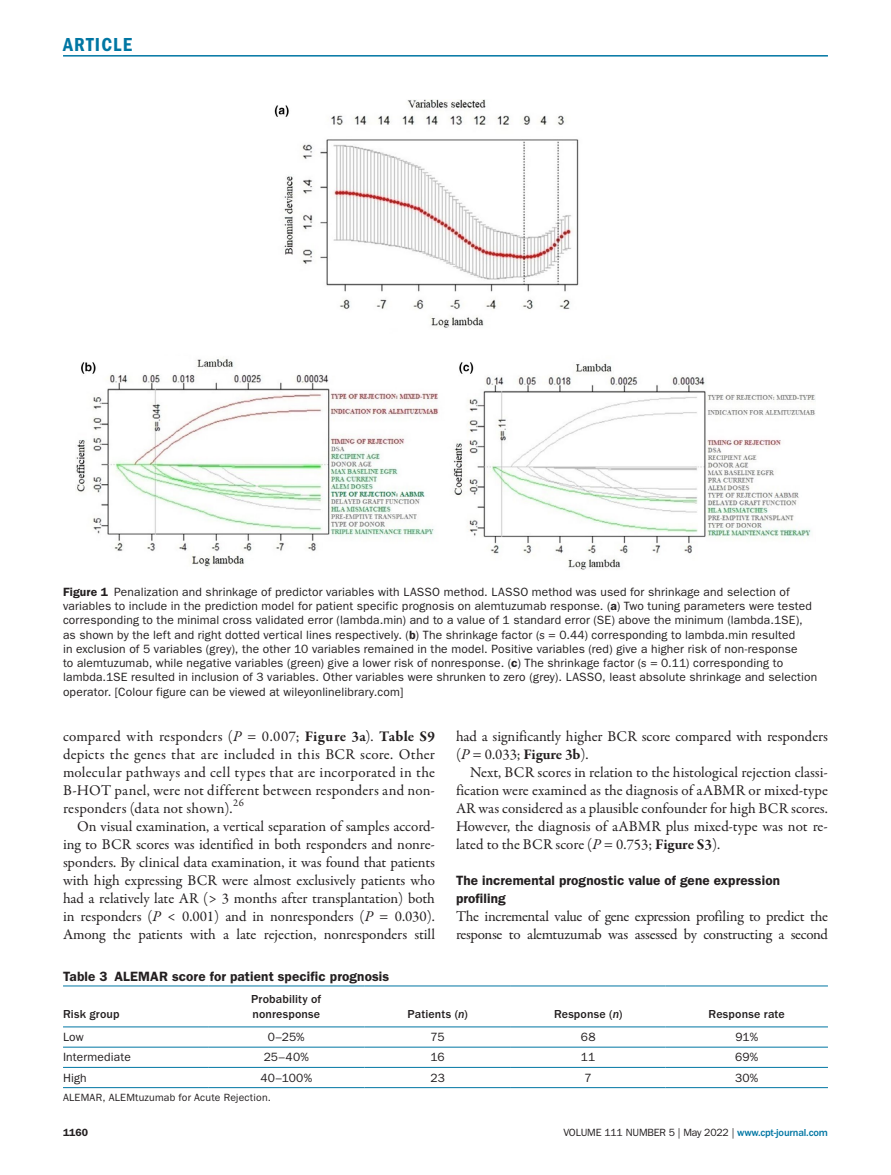
<style>
.page{position:relative;width:891px;height:1175px;background:#fff}
.page>*{position:absolute;margin:0;border:0;box-sizing:border-box;transform-origin:0 0}
.t1{font:19.5px "ITC Franklin Gothic Std Dm Cd";letter-spacing:.06em;color:#0076a3}
.t2{font:15px/18px "Garamond Premr Pro";letter-spacing:-.005em;color:#231f20;text-align:justify}
.t3{font:600 13.5px/18px "ITC Franklin Gothic Std";letter-spacing:.01em;color:#231f20}
.t4{font:12px/14.2px "ITC Franklin Gothic Std";letter-spacing:.015em;color:#231f20}
.t5{font:500 12px/14.2px "ITC Franklin Gothic Std";letter-spacing:.015em;color:#231f20}
.t6{font:10.5px "ITC Franklin Gothic Std";letter-spacing:-.015em;color:#231f20}
.t7{font:10.5px "ITC Franklin Gothic Std";letter-spacing:.015em;color:#231f20}
.t8{font:600 10.5px "ITC Franklin Gothic Std";color:#231f20}
.t9{font:10.5px "Garamond Premr Pro";color:#231f20}
.s1{font-weight:600}
.s2{font-style:italic}
.s3{font-weight:700}
.s4{font-family:"ITC Franklin Gothic Std Med It";font-weight:400}
.s5{font-weight:500;color:#0076a3}
</style>
<div class="page">
<hr style="left:63px;top:55px;width:765px;height:2px;background:#0076a3">
<img style="left:76px;top:100px;width:739px;height:470px">
<hr style="left:63px;top:985px;width:145px;height:1px;background:#0076a3">
<hr style="left:63px;top:1026px;width:145px;height:1px;background:#0076a3">
<hr style="left:208px;top:985px;width:157px;height:1px;background:#0076a3">
<hr style="left:208px;top:1026px;width:157px;height:1px;background:#0076a3">
<hr style="left:365px;top:985px;width:146px;height:1px;background:#0076a3">
<hr style="left:365px;top:1026px;width:146px;height:1px;background:#0076a3">
<hr style="left:511px;top:985px;width:155px;height:1px;background:#0076a3">
<hr style="left:511px;top:1026px;width:155px;height:1px;background:#0076a3">
<hr style="left:666px;top:985px;width:162px;height:1px;background:#0076a3">
<hr style="left:666px;top:1026px;width:162px;height:1px;background:#0076a3">
<hr style="left:63px;top:1046px;width:145px;height:1px;background:#0076a3">
<hr style="left:208px;top:1046px;width:157px;height:1px;background:#0076a3">
<hr style="left:365px;top:1046px;width:146px;height:1px;background:#0076a3">
<hr style="left:511px;top:1046px;width:155px;height:1px;background:#0076a3">
<hr style="left:666px;top:1046px;width:162px;height:1px;background:#0076a3">
<hr style="left:63px;top:1067px;width:145px;height:1px;background:#0076a3">
<hr style="left:63px;top:1087px;width:145px;height:1px;background:#0076a3">
<hr style="left:208px;top:1067px;width:157px;height:1px;background:#0076a3">
<hr style="left:208px;top:1087px;width:157px;height:1px;background:#0076a3">
<hr style="left:365px;top:1067px;width:146px;height:1px;background:#0076a3">
<hr style="left:365px;top:1087px;width:146px;height:1px;background:#0076a3">
<hr style="left:511px;top:1067px;width:155px;height:1px;background:#0076a3">
<hr style="left:511px;top:1087px;width:155px;height:1px;background:#0076a3">
<hr style="left:666px;top:1067px;width:162px;height:1px;background:#0076a3">
<hr style="left:666px;top:1087px;width:162px;height:1px;background:#0076a3">
<h1 class="t1" style="left:63px;top:33px;width:71px">ARTICLE</h1>
<p class="t4" style="left:63px;top:585px;width:756px"><span class="s1">Figure 1</span> Penalization and shrinkage of predictor variables with LASSO method. LASSO method was used for shrinkage and selection of variables to include in the prediction model for patient specific prognosis on alemtuzumab response. (<span class="s1">a</span>) Two tuning parameters were tested corresponding to the minimal cross validated error (lambda.min) and to a value of 1 standard error (SE) above the minimum (lambda.1SE), as shown by the left and right dotted vertical lines respectively. (<span class="s1">b</span>) The shrinkage factor (<span class="s2">s</span> = 0.44) corresponding to lambda.min resulted<br>in exclusion of 5 variables (grey), the other 10 variables remained in the model. Positive variables (red) give a higher risk of non-response<br>to alemtuzumab, while negative variables (green) give a lower risk of nonresponse. (<span class="s1">c</span>) The shrinkage factor (<span class="s2">s</span> = 0.11) corresponding to lambda.1SE resulted in inclusion of 3 variables. Other variables were shrunken to zero (grey). LASSO, least absolute shrinkage and selection operator. [Colour figure can be viewed at wileyonlinelibrary.com]</p>
<p class="t2" style="left:63px;top:727px;width:373px">compared with responders (<span class="s2">P</span> = 0.007; <span class="s3">Figure 3a</span>). <span class="s3">Table S9 </span>depicts the genes that are included in this BCR score. Other molecular pathways and cell types that are incorporated in the B-HOT panel, were not different between responders and non&shy;responders (data not shown).</p>
<p class="t9" style="left:233px;top:796px;width:12px">26</p>
<p class="t2" style="left:63px;top:817px;width:374px;text-indent:14px">On visual examination, a vertical separation of samples accord&shy;ing to BCR scores was identified in both responders and nonre&shy;sponders. By clinical data examination, it was found that patients with high expressing BCR were almost exclusively patients who had a relatively late AR (&gt; 3 months after transplantation) both in responders (<span class="s2">P</span> &lt; 0.001) and in nonresponders (<span class="s2">P</span> = 0.030).<br>Among the patients with a late rejection, nonresponders still</p>
<p class="t2" style="left:456px;top:727px;width:373px">had a significantly higher BCR score compared with responders (<span class="s2">P</span> = 0.033; <span class="s3">Figure 3b</span>).</p>
<p class="t2" style="left:456px;top:763px;width:373px;text-indent:14px">Next, BCR scores in relation to the histological rejection classi&shy;fication were examined as the diagnosis of aABMR or mixed-type AR was considered as a plausible confounder for high BCR scores.<br>However, the diagnosis of aABMR plus mixed-type was not re&shy;lated to the BCR score (<span class="s2">P</span> = 0.753; <span class="s3">Figure S3</span>).</p>
<p class="t3" style="left:456px;top:871px;width:326px">The incremental prognostic value of gene expression profiling</p>
<p class="t2" style="left:456px;top:907px;width:373px">The incremental value of gene expression profiling to predict the response to alemtuzumab was assessed by constructing a second</p>
<p class="t3" style="left:63px;top:967px;width:328px">Table 3 ALEMAR score for patient specific prognosis</p>
<p class="t5" style="left:63px;top:1006px;width:58px">Risk group</p>
<p class="t5" style="left:251px;top:992px;width:72px">Probability of nonresponse</p>
<p class="t5" style="left:408px;top:1006px;width:62px">Patients (<span class="s4">n</span>)</p>
<p class="t5" style="left:554px;top:1006px;width:70px">Response (<span class="s4">n</span>)</p>
<p class="t5" style="left:709px;top:1006px;width:78px">Response rate</p>
<p class="t4" style="left:63px;top:1030px;width:22px">Low</p>
<p class="t4" style="left:268px;top:1030px;width:38px">0–25%</p>
<p class="t4" style="left:431px;top:1030px;width:16px">75</p>
<p class="t4" style="left:581px;top:1030px;width:16px">68</p>
<p class="t4" style="left:735px;top:1030px;width:24px">91%</p>
<p class="t4" style="left:63px;top:1050px;width:69px">Intermediate</p>
<p class="t4" style="left:264px;top:1050px;width:47px">25–40%</p>
<p class="t4" style="left:431px;top:1050px;width:16px">16</p>
<p class="t4" style="left:581px;top:1050px;width:16px">11</p>
<p class="t4" style="left:735px;top:1050px;width:25px">69%</p>
<p class="t4" style="left:63px;top:1070px;width:25px">High</p>
<p class="t4" style="left:260px;top:1070px;width:53px">40–100%</p>
<p class="t4" style="left:430px;top:1070px;width:16px">23</p>
<p class="t4" style="left:585px;top:1070px;width:9px">7</p>
<p class="t4" style="left:735px;top:1070px;width:25px">30%</p>
<p class="t7" style="left:63px;top:1091px;width:209px">ALEMAR, ALEMtuzumab for Acute Rejection.</p>
<p class="t8" style="left:63px;top:1125px;width:27px">1160</p>
<p class="t6" style="left:563px;top:1126px;width:266px">VOLUME 111 NUMBER 5 | May 2022 | <span class="s5">www.cpt-journal.com</span></p>
</div>
